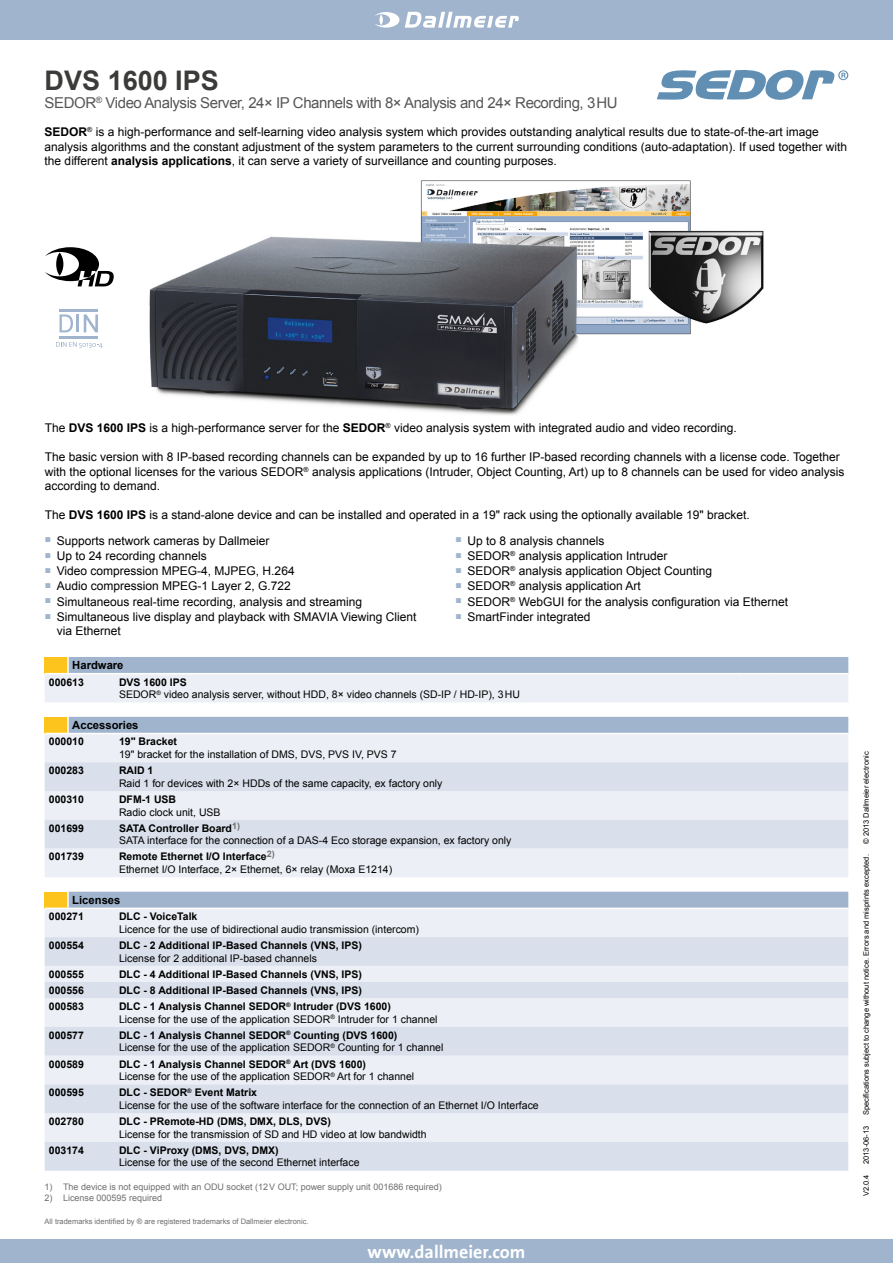
<style>
.page{position:relative;width:893px;height:1263px;background:#fff}
.page>*{position:absolute;margin:0;border:0;box-sizing:border-box;transform-origin:0 0}
.t1{font:700 27px "Arial";color:#3b3b3a}
.t2{font:700 18px "The Sans";color:#fff}
.t3{font:15px "Arial";letter-spacing:-.03em;color:#565656}
.t4{font:12px/14.4px "Arial";color:#000}
.t5{font:700 11.25px "Arial";color:#000}
.t6{font:10.5px/12.6px "Arial";color:#000}
.t7{font:700 10.5px "Arial";color:#000}
.t8{font:9px "Arial";color:#6f6f6e}
.t9{font:7.5px "Arial";color:#000}
.t10{font:7.5px "Arial";color:#6f6f6e}
.s1{font-weight:700}
</style>
<div class="page">
<div style="left:0;top:0;width:893px;height:40px;background:#a0b5cd"></div>
<div style="left:0;top:1239px;width:893px;height:24px;background:#a0b5cd"></div>
<svg style="left:405px;top:12px;width:114px;height:16px"></svg>
<svg style="left:375px;top:12px;width:24px;height:16px"></svg>
<svg style="left:379px;top:14px;width:4px;height:11px"></svg>
<svg style="left:45px;top:657px;width:803px;height:45px;background:#d2dbe5"></svg>
<hr style="left:770px;top:673px;width:78px;height:1px;background:#fff">
<div style="left:45px;top:734px;width:803px;height:143px;background:#eceff5"></div>
<svg style="left:45px;top:762px;width:803px;height:86px;background:#dfe5ee"></svg>
<svg style="left:45px;top:717px;width:803px;height:16px;background:#a4b6c8"></svg>
<div style="left:45px;top:909px;width:803px;height:28px;background:#eceff5"></div>
<svg style="left:45px;top:937px;width:803px;height:234px;background:#e1e6ef"></svg>
<svg style="left:45px;top:892px;width:803px;height:16px;background:#a4b7c9"></svg>
<svg style="left:657px;top:69px;width:191px;height:31px"></svg>
<svg style="left:45px;top:247px;width:69px;height:39px"></svg>
<hr style="left:59px;top:309px;width:39px;height:3px;background:#a0b5cd">
<hr style="left:59px;top:336px;width:39px;height:2px;background:#a0b5cd">
<svg style="left:60px;top:314px;width:13px;height:18px"></svg>
<hr style="left:76px;top:314px;width:3px;height:18px;background:#a0b5cd">
<svg style="left:84px;top:314px;width:14px;height:18px"></svg>
<svg style="left:56px;top:342px;width:47px;height:6px"></svg>
<img style="left:149px;top:180px;width:615px;height:235px">
<h1 class="t1" style="left:45px;top:62px;width:176px">DVS 1600 IPS</h1>
<p class="t3" style="left:45px;top:93px;width:574px">SEDOR<sup>®</sup> Video Analysis Server, 24× IP Channels with 8× Analysis and 24× Recording, 3HU</p>
<p class="t4" style="left:45px;top:125px;width:804px"><span class="s1">SEDOR</span><sup>®</sup> is a high-performance and self-learning video analysis system which provides outstanding analytical results due to state-of-the-art image analysis algorithms and the constant adjustment of the system parameters to the current surrounding conditions (auto-adaptation). If used together with the different <span class="s1">analysis applications</span>, it can serve a variety of surveillance and counting purposes.</p>
<p class="t4" style="left:45px;top:421px;width:694px">The <span class="s1">DVS 1600 IPS</span> is a high-performance server for the <span class="s1">SEDOR</span><sup>®</sup> video analysis system with integrated audio and video recording.</p>
<p class="t4" style="left:45px;top:450px;width:801px">The basic version with 8 IP-based recording channels can be expanded by up to 16 further IP-based recording channels with a license code. Together with the optional licenses for the various SEDOR<sup>®</sup> analysis applications (Intruder, Object Counting, Art) up to 8 channels can be used for video analysis according to demand.</p>
<p class="t4" style="left:45px;top:507px;width:706px">The <span class="s1">DVS 1600 IPS</span> is a stand-alone device and can be installed and operated in a 19" rack using the optionally available 19" bracket.</p>
<p class="t4" style="left:45px;top:533px;width:226px"><sup>■</sup> Supports network cameras by Dallmeier</p>
<p class="t4" style="left:45px;top:548px;width:164px"><sup>■</sup> Up to 24 recording channels</p>
<p class="t4" style="left:45px;top:564px;width:251px"><sup>■</sup> Video compression MPEG-4, MJPEG, H.264</p>
<p class="t4" style="left:45px;top:579px;width:248px"><sup>■</sup> Audio compression MPEG-1 Layer 2, G.722</p>
<p class="t4" style="left:45px;top:594px;width:319px"><sup>■</sup> Simultaneous real-time recording, analysis and streaming</p>
<p class="t4" style="left:57px;top:609px;width:361px;text-indent:-12px"><sup>■</sup> Simultaneous live display and playback with SMAVIA Viewing Client via Ethernet</p>
<p class="t4" style="left:456px;top:533px;width:150px"><sup>■</sup> Up to 8 analysis channels</p>
<p class="t4" style="left:456px;top:548px;width:213px"><sup>■</sup> SEDOR<sup>®</sup> analysis application Intruder</p>
<p class="t4" style="left:456px;top:564px;width:258px"><sup>■</sup> SEDOR<sup>®</sup> analysis application Object Counting</p>
<p class="t4" style="left:456px;top:579px;width:187px"><sup>■</sup> SEDOR<sup>®</sup> analysis application Art</p>
<p class="t4" style="left:456px;top:594px;width:334px"><sup>■</sup> SEDOR<sup>®</sup> WebGUI for the analysis configuration via Ethernet</p>
<p class="t4" style="left:456px;top:609px;width:136px"><sup>■</sup> SmartFinder integrated</p>
<p class="t5" style="left:72px;top:658px;width:53px">Hardware</p>
<p class="t7" style="left:49px;top:675px;width:37px">000613</p>
<p class="t6" style="left:119px;top:676px;width:402px"><span class="s1">DVS 1600 IPS<br></span>SEDOR<sup>®</sup> video analysis server, without HDD, 8× video channels (SD-IP / HD-IP), 3HU</p>
<p class="t5" style="left:72px;top:718px;width:68px">Accessories</p>
<p class="t7" style="left:49px;top:735px;width:37px">000010</p>
<p class="t7" style="left:119px;top:735px;width:60px">19" Bracket</p>
<p class="t6" style="left:119px;top:748px;width:279px">19" bracket for the installation of DMS, DVS, PVS IV, PVS 7</p>
<p class="t7" style="left:49px;top:763px;width:37px">000283</p>
<p class="t7" style="left:119px;top:763px;width:36px">RAID 1</p>
<p class="t6" style="left:119px;top:777px;width:325px">Raid 1 for devices with 2× HDDs of the same capacity, ex factory only</p>
<p class="t7" style="left:49px;top:792px;width:37px">000310</p>
<p class="t7" style="left:119px;top:792px;width:59px">DFM-1 USB</p>
<p class="t6" style="left:119px;top:806px;width:103px">Radio clock unit, USB</p>
<p class="t7" style="left:49px;top:821px;width:37px">001699</p>
<p class="t6" style="left:119px;top:822px;width:394px"><span class="s1">SATA Controller Board</span><sup>1)<br></sup>SATA interface for the connection of a DAS-4 Eco storage expansion, ex factory only</p>
<p class="t7" style="left:49px;top:850px;width:37px">001739</p>
<p class="t6" style="left:119px;top:850px;width:275px"><span class="s1">Remote Ethernet I/O Interface</span><sup>2)<br></sup>Ethernet I/O Interface, 2× Ethernet, 6× relay (Moxa E1214)</p>
<p class="t5" style="left:72px;top:893px;width:50px">Licenses</p>
<p class="t7" style="left:49px;top:910px;width:37px">000271</p>
<p class="t7" style="left:119px;top:910px;width:80px">DLC - VoiceTalk</p>
<p class="t6" style="left:119px;top:923px;width:301px">Licence for the use of bidirectional audio transmission (intercom)</p>
<p class="t7" style="left:49px;top:938px;width:37px">000554</p>
<p class="t7" style="left:119px;top:938px;width:244px">DLC - 2 Additional IP-Based Channels (VNS, IPS)</p>
<p class="t6" style="left:119px;top:952px;width:199px">License for 2 additional IP-based channels</p>
<p class="t7" style="left:49px;top:967px;width:37px">000555</p>
<p class="t7" style="left:119px;top:967px;width:244px">DLC - 4 Additional IP-Based Channels (VNS, IPS)</p>
<p class="t7" style="left:49px;top:983px;width:37px">000556</p>
<p class="t7" style="left:119px;top:983px;width:244px">DLC - 8 Additional IP-Based Channels (VNS, IPS)</p>
<p class="t7" style="left:49px;top:999px;width:37px">000583</p>
<p class="t6" style="left:119px;top:1000px;width:320px"><span class="s1">DLC - 1 Analysis Channel SEDOR</span><sup>®</sup> <span class="s1">Intruder (DVS 1600)<br></span>License for the use of the application SEDOR<sup>®</sup> Intruder for 1 channel</p>
<p class="t7" style="left:49px;top:1028px;width:37px">000577</p>
<p class="t6" style="left:119px;top:1029px;width:326px"><span class="s1">DLC - 1 Analysis Channel SEDOR</span><sup>®</sup> <span class="s1">Counting (DVS 1600)<br></span>License for the use of the application SEDOR<sup>®</sup> Counting for 1 channel</p>
<p class="t7" style="left:49px;top:1057px;width:37px">000589</p>
<p class="t6" style="left:119px;top:1058px;width:297px"><span class="s1">DLC - 1 Analysis Channel SEDOR</span><sup>®</sup> <span class="s1">Art (DVS 1600)<br></span>License for the use of the application SEDOR<sup>®</sup> Art for 1 channel</p>
<p class="t7" style="left:49px;top:1086px;width:37px">000595</p>
<p class="t6" style="left:119px;top:1086px;width:421px"><span class="s1">DLC - SEDOR</span><sup>®</sup> <span class="s1">Event Matrix<br></span>License for the use of the software interface for the connection of an Ethernet I/O Interface</p>
<p class="t7" style="left:49px;top:1114px;width:37px">002780</p>
<p class="t7" style="left:119px;top:1114px;width:213px">DLC - PRemote-HD (DMS, DMX, DLS, DVS)</p>
<p class="t6" style="left:119px;top:1128px;width:309px">License for the transmission of SD and HD video at low bandwidth</p>
<p class="t7" style="left:49px;top:1143px;width:37px">003174</p>
<p class="t7" style="left:119px;top:1143px;width:161px">DLC - ViProxy (DMS, DVS, DMX)</p>
<p class="t6" style="left:119px;top:1156px;width:242px">License for the use of the second Ethernet interface</p>
<p class="t8" style="left:45px;top:1181px;width:399px">1) The device is not equipped with an ODU socket (12V OUT; power supply unit 001686 required)</p>
<p class="t8" style="left:45px;top:1192px;width:119px">2) License 000595 required</p>
<p class="t10" style="left:45px;top:1216px;width:265px">All trademarks identified by ® are registered trademarks of Dallmeier electronic.</p>
<h2 class="t2" style="left:368px;top:1242px;width:159px">www.dallmeier.com</h2>
<p class="t9" style="left:861px;top:844px;width:94px;rotate:-90deg">© 2013 Dallmeier electronic</p>
<p class="t9" style="left:861px;top:1115px;width:262px;rotate:-90deg">Specifications subject to change without notice. Errors and misprints excepted.</p>
<p class="t9" style="left:861px;top:1164px;width:40px;rotate:-90deg">2013-06-13</p>
<p class="t9" style="left:861px;top:1196px;width:23px;rotate:-90deg">V2.0.4</p>
</div>
